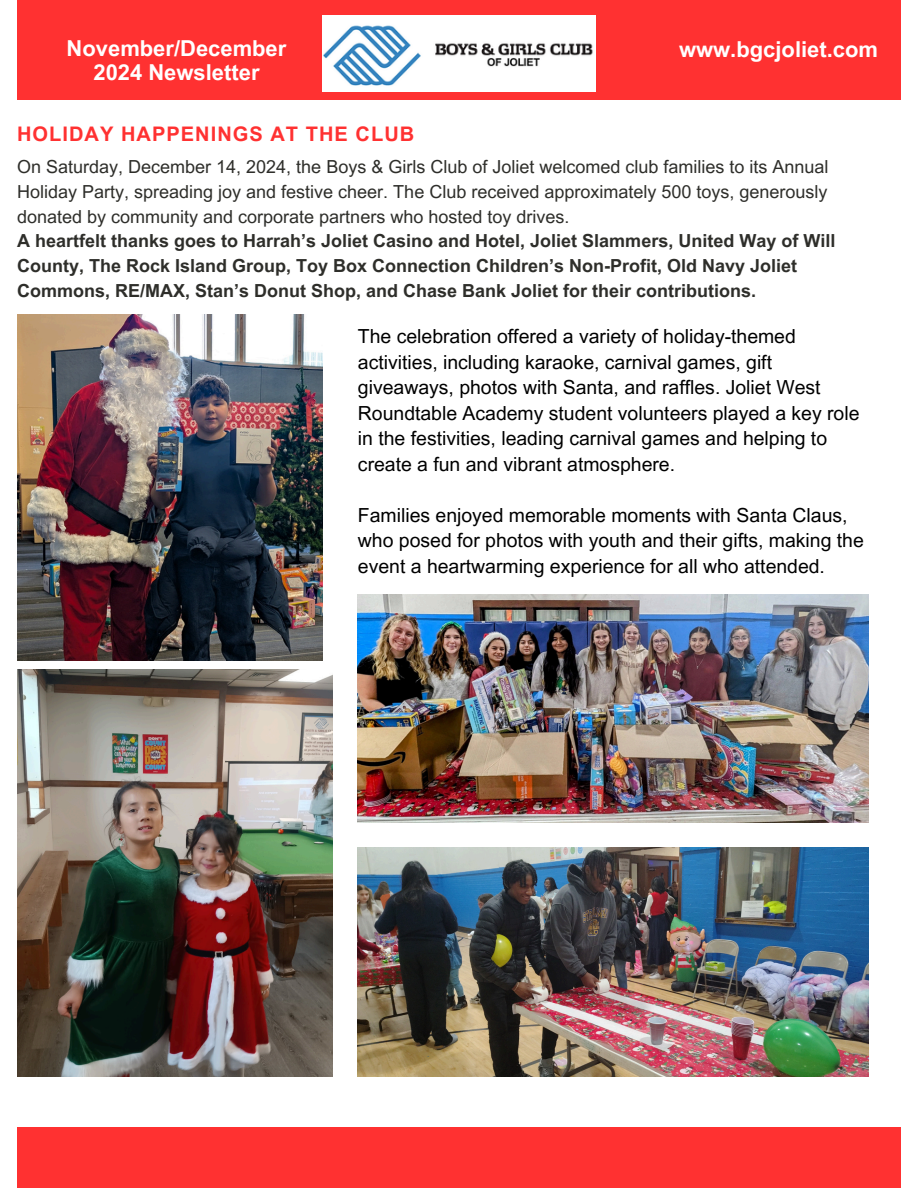
<style>
.page{position:relative;width:918px;height:1188px;background:#fff}
.page>*{position:absolute;margin:0;border:0;box-sizing:border-box;transform-origin:0 0}
.t1{font:700 22.05px/23.7px "Arial MT Pro";color:#fff;text-align:center}
.t2{font:700 20.1px "Arial MT Pro";letter-spacing:.05em;color:#ff3131}
.t3{font:19.35px/25.5px "Arial MT Pro";color:#000}
.t4{font:700 18px/24.8px "Arial MT Pro";color:#2e2e2a}
.t5{font:18px/24.8px "Arial MT Pro";color:#2e2e2a;text-align:justify}
</style>
<div class="page">
<div style="left:17px;top:0;width:883px;height:100px;background:#ff3131"></div>
<img style="left:322px;top:15px;width:273px;height:77px">
<div style="left:17px;top:1127px;width:883px;height:61px;background:#ff3131"></div>
<img style="left:17px;top:315px;width:305px;height:345px">
<img style="left:358px;top:594px;width:510px;height:228px">
<img style="left:358px;top:847px;width:511px;height:230px">
<img style="left:17px;top:669px;width:315px;height:407px">
<p class="t1" style="left:67px;top:39px;width:221px">November/December<br>2024 Newsletter</p>
<h2 class="t1" style="left:679px;top:40px;width:201px">www.bgcjoliet.com</h2>
<p class="t2" style="left:17px;top:126px;width:399px">HOLIDAY HAPPENINGS AT THE CLUB</p>
<p class="t5" style="left:17px;top:157px;width:813px">On Saturday, December 14, 2024, the Boys &amp; Girls Club of Joliet welcomed club families to its Annual Holiday Party, spreading joy and festive cheer. The Club received approximately 500 toys, generously donated by community and corporate partners who hosted toy drives.</p>
<h2 class="t4" style="left:17px;top:231px;width:820px">A heartfelt thanks goes to Harrah’s Joliet Casino and Hotel, Joliet Slammers, United Way of Will<br>County, The Rock Island Group, Toy Box Connection Children’s Non-Profit, Old Navy Joliet<br>Commons, RE/MAX, Stan’s Donut Shop, and Chase Bank Joliet for their contributions.</h2>
<p class="t3" style="left:358px;top:326px;width:503px">The celebration offered a variety of holiday-themed activities, including karaoke, carnival games, gift giveaways, photos with Santa, and raffles. Joliet West Roundtable Academy student volunteers played a key role in the festivities, leading carnival games and helping to create a fun and vibrant atmosphere.</p>
<p class="t3" style="left:358px;top:504px;width:507px">Families enjoyed memorable moments with Santa Claus, who posed for photos with youth and their gifts, making the event a heartwarming experience for all who attended.</p>
</div>
